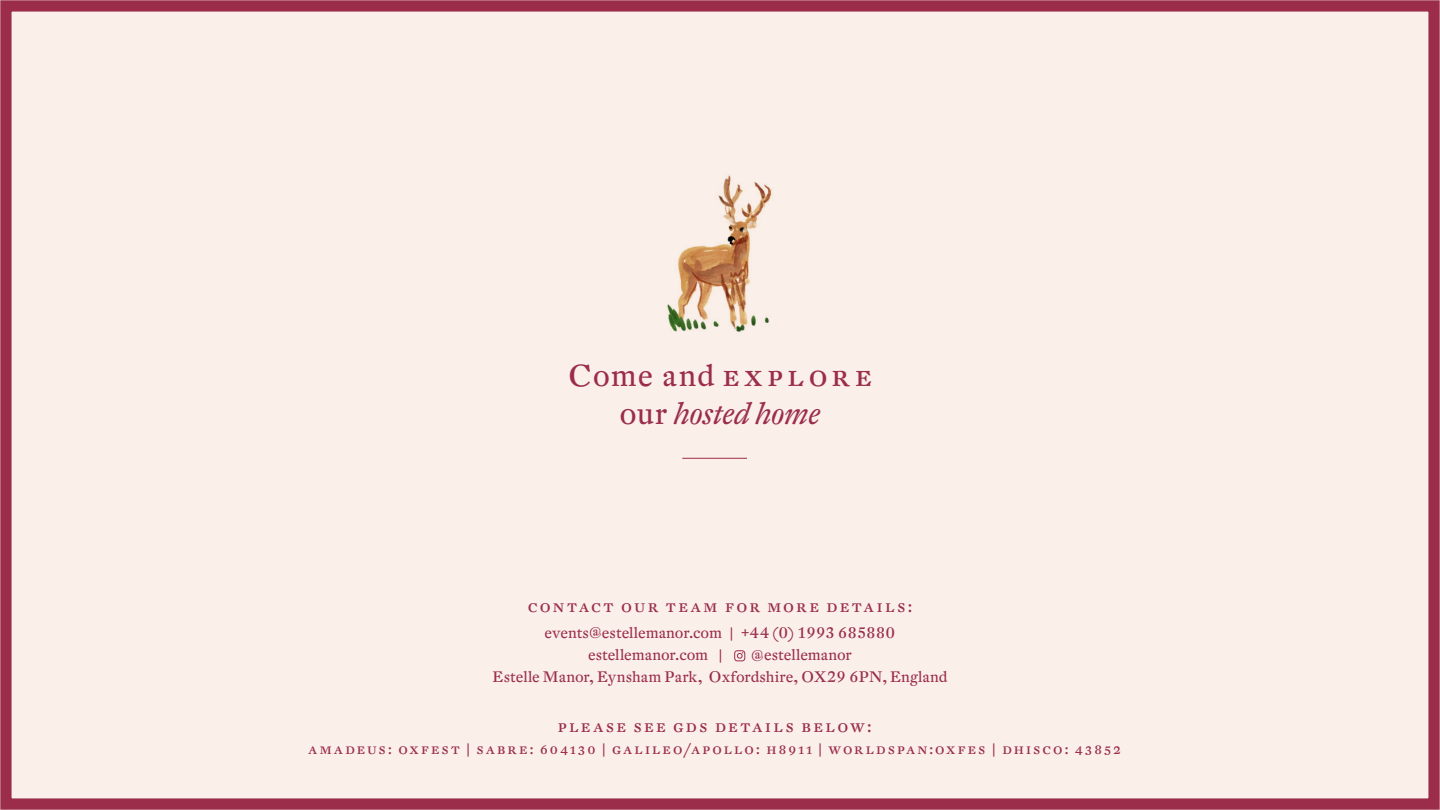
<style>
.page{position:relative;width:1440px;height:810px;background:#faefe9}
.page>*{position:absolute;margin:0;border:0;box-sizing:border-box;transform-origin:0 0}
.t1{font:30px/38.2px "DTL Fleischmann T";letter-spacing:.03em;color:#9b2d4a;text-align:center}
.t2{font:17.25px "DTL Fleischmann T Caps";letter-spacing:.105em;color:#9b2d4a}
.t3{font:15px/21.8px "DTL Fleischmann T";letter-spacing:-.005em;color:#9b2d4a}
.t4{font:15px "DTL Fleischmann T Caps";letter-spacing:.11em;color:#9b2d4a}
.s1{font-family:"DTL Fleischmann T Caps"}
.s2{font-style:italic}
</style>
<div class="page">
<div style="left:0;top:0;width:1440px;height:810px;border:11px solid #9b2d4a"></div>
<img style="left:667px;top:175px;width:105px;height:157px">
<hr style="left:682px;top:458px;width:65px;height:1px;background:#9b2d4a">
<svg style="left:734px;top:650px;width:11px;height:11px"></svg>
<h1 class="t1" style="left:568px;top:356px;width:306px">Come and <span class="s1">explore </span>our <span class="s2">hosted home</span></h1>
<p class="t2" style="left:527px;top:595px;width:387px">contact our team for more details:</p>
<p class="t3" style="left:588px;top:622px;width:309px;text-indent:-43px">events@estellemanor.com | +44 (0) 1993 685880 estellemanor.com |</p>
<p class="t3" style="left:493px;top:644px;width:456px;text-indent:259px">@estellemanor<br>Estelle Manor, Eynsham Park, Oxfordshire, OX29 6PN, England</p>
<p class="t2" style="left:557px;top:715px;width:316px">please see gds details below:</p>
<p class="t4" style="left:308px;top:739px;width:814px">amadeus: oxfest | sabre: 604130 | galileo/apollo: h8911 | worldspan:oxfes | dhisco: 43852</p>
</div>
